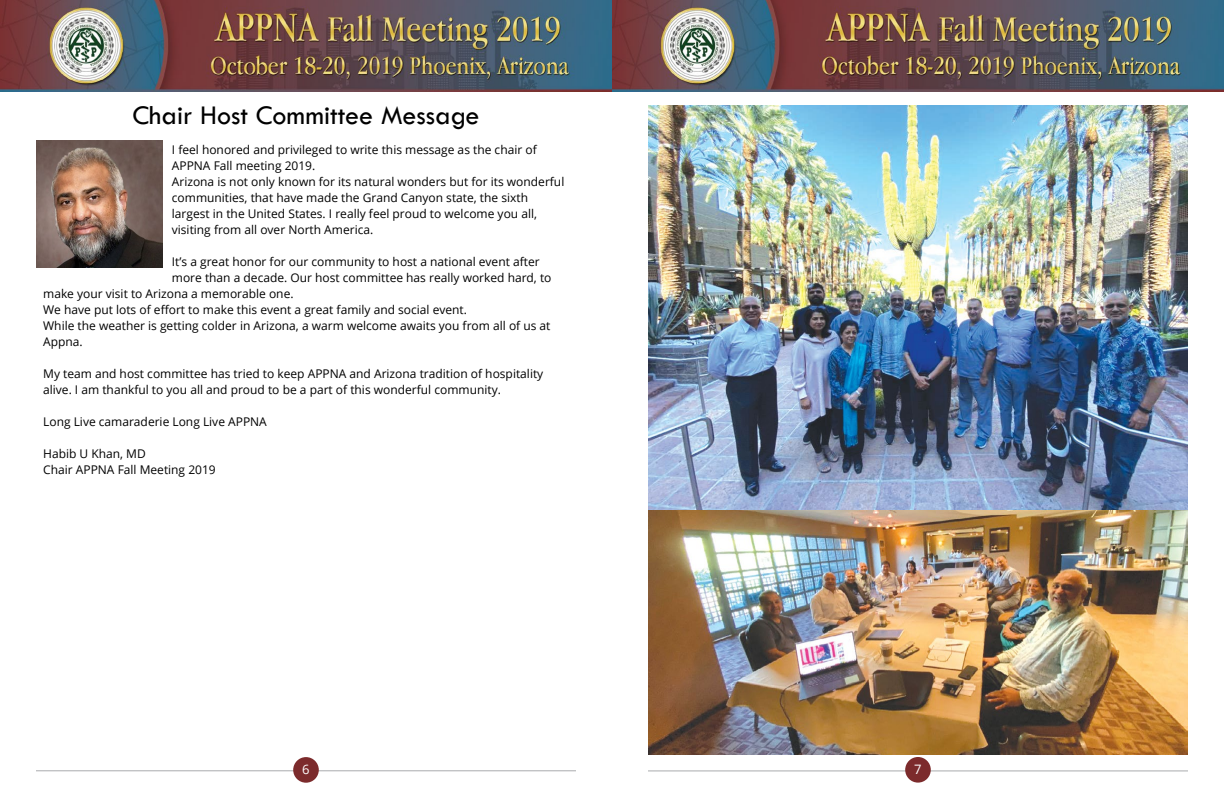
<style>
.page{position:relative;width:1224px;height:792px;background:#fff}
.page>*{position:absolute;margin:0;border:0;box-sizing:border-box;transform-origin:0 0}
.t1{font:28px "Tw Cen";color:#000}
.t2{font:13px "Open Sans";color:#fff}
.t3{font:12px/16px "Open Sans";color:#000}
</style>
<div class="page">
<hr style="left:648px;top:771px;width:540px;height:1px;background:#a9abae">
<hr style="left:36px;top:771px;width:540px;height:1px;background:#a9abae">
<img style="left:0;top:0;width:1224px;height:91px">
<div style="left:293px;top:757px;width:26px;height:26px;background:#7c2b2c;border-radius:50%"></div>
<div style="left:905px;top:757px;width:26px;height:26px;background:#7c2b2c;border-radius:50%"></div>
<img style="left:648px;top:105px;width:540px;height:650px">
<img style="left:36px;top:141px;width:127px;height:127px">
<h1 class="t1" style="left:132px;top:99px;width:349px">Chair Host Committee Message</h1>
<p class="t3" style="left:172px;top:141px;width:394px">I feel honored and privileged to write this message as the chair of APPNA Fall meeting 2019.<br>Arizona is not only known for its natural wonders but for its wonderful communities, that have made the Grand Canyon state, the sixth largest in the United States. I really feel proud to welcome you all, visiting from all over North America.</p>
<p class="t3" style="left:172px;top:253px;width:369px">It’s a great honor for our community to host a national event after</p>
<p class="t3" style="left:172px;top:269px;width:381px">more than a decade. Our host committee has really worked hard, to</p>
<p class="t3" style="left:43px;top:285px;width:252px">make your visit to Arizona a memorable one.</p>
<p class="t3" style="left:43px;top:301px;width:425px">We have put lots of effort to make this event a great family and social event.</p>
<p class="t3" style="left:43px;top:317px;width:509px">While the weather is getting colder in Arizona, a warm welcome awaits you from all of us at</p>
<p class="t3" style="left:43px;top:333px;width:41px">Appna.</p>
<p class="t3" style="left:43px;top:365px;width:502px">My team and host committee has tried to keep APPNA and Arizona tradition of hospitality alive. I am thankful to you all and proud to be a part of this wonderful community.</p>
<p class="t3" style="left:43px;top:413px;width:225px">Long Live camaraderie Long Live APPNA</p>
<p class="t3" style="left:43px;top:445px;width:174px">Habib U Khan, MD<br>Chair APPNA Fall Meeting 2019</p>
<p class="t2" style="left:302px;top:761px;width:9px">6</p>
<p class="t2" style="left:914px;top:760px;width:9px">7</p>
</div>
